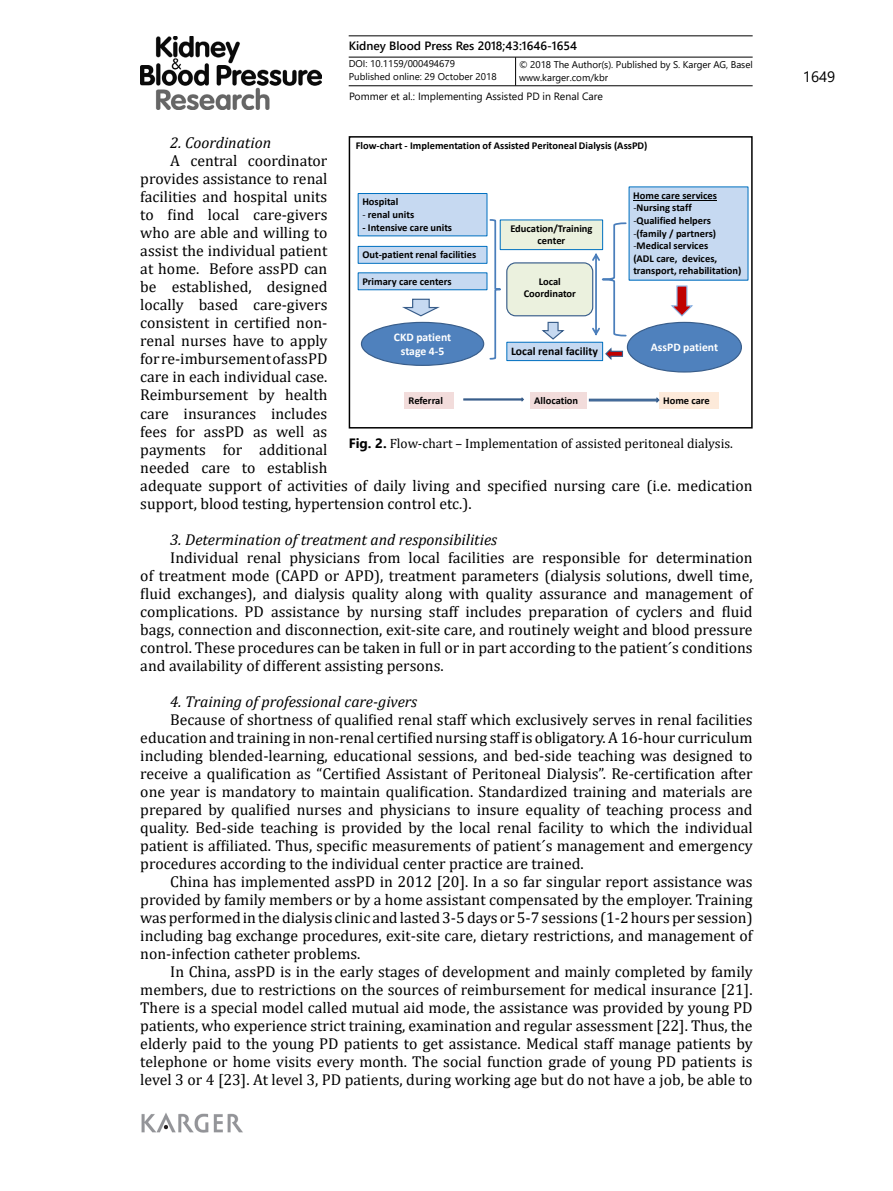
<style>
.page{position:relative;width:893px;height:1191px;background:#fff}
.page>*{position:absolute;margin:0;border:0;box-sizing:border-box;transform-origin:0 0}
.t1{font:15.75px/18px "Cambria";color:#000;text-align:justify}
.t2{font:italic 15.75px "Cambria";color:#000}
.t3{font:15px "Segoe UI";color:#000}
.t4{font:13.5px "Cambria";color:#000}
.t5{font:600 12px "Segoe UI";color:#000}
.t6{font:700 11.7px/14px "Calibri";color:#fff;text-align:center}
.t7{font:700 11.7px "Calibri";color:#000}
.t8{font:700 10.5px/12.6px "Calibri";color:#000;text-align:center}
.t9{font:10.5px "Segoe UI";color:#000}
.t10{font:9.75px/12.6px "Segoe UI";color:#000}
.s1{font-weight:400}
.s2{font-family:"Segoe UI";font-weight:700}
</style>
<div class="page">
<img style="left:140px;top:36px;width:181px;height:74px">
<hr style="left:349px;top:36px;width:404px;height:1px;background:#000">
<hr style="left:349px;top:57px;width:404px;height:1px;background:#000">
<hr style="left:349px;top:85px;width:404px;height:1px;background:#000">
<svg style="left:515px;top:57px;width:1px;height:28px"></svg>
<img style="left:141px;top:1113px;width:102px;height:20px">
<div style="left:404px;top:392px;width:50px;height:17px;background:#f2dcdb"></div>
<div style="left:530px;top:392px;width:56px;height:17px;background:#f2dcdb"></div>
<div style="left:659px;top:392px;width:59px;height:17px;background:#fdeada"></div>
<div style="left:358px;top:193px;width:129px;height:43px;background:#c6d9f1"></div>
<div style="left:358px;top:193px;width:129px;height:43px;border:1px solid #0070c0"></div>
<div style="left:358px;top:246px;width:129px;height:17px;background:#c6d9f1"></div>
<div style="left:358px;top:246px;width:129px;height:17px;border:1px solid #0070c0"></div>
<div style="left:358px;top:273px;width:129px;height:17px;background:#c6d9f1"></div>
<div style="left:358px;top:273px;width:129px;height:17px;border:1px solid #0070c0"></div>
<div style="left:361px;top:322px;width:123px;height:43px;background:#4f81bd;border-radius:50%"></div>
<div style="left:361px;top:322px;width:123px;height:44px;border:1px solid #385d8a;border-radius:50%"></div>
<svg style="left:403px;top:298px;width:37px;height:19px"></svg>
<div style="left:506px;top:262px;width:87px;height:54px;background:#ebf1de;border:1px solid #385d8a;border-radius:9px"></div>
<div style="left:629px;top:187px;width:119px;height:93px;background:#c6d9f1"></div>
<hr style="left:633px;top:200px;width:84px;height:1px;background:#000">
<div style="left:500px;top:220px;width:103px;height:30px;background:#ebf1de"></div>
<div style="left:500px;top:220px;width:103px;height:30px;border:1px solid #0070c0"></div>
<div style="left:507px;top:342px;width:96px;height:18px;background:#c6d9f1"></div>
<div style="left:507px;top:342px;width:96px;height:19px;border:1px solid #0070c0"></div>
<div style="left:627px;top:322px;width:114px;height:50px;background:#4f81bd;border-radius:50%"></div>
<div style="left:627px;top:322px;width:115px;height:50px;border:1px solid #385d8a;border-radius:50%"></div>
<svg style="left:463px;top:397px;width:61px;height:5px"></svg>
<svg style="left:588px;top:397px;width:72px;height:6px"></svg>
<svg style="left:489px;top:219px;width:13px;height:141px"></svg>
<svg style="left:592px;top:221px;width:35px;height:116px"></svg>
<svg style="left:541px;top:321px;width:24px;height:19px"></svg>
<svg style="left:671px;top:285px;width:22px;height:32px"></svg>
<svg style="left:605px;top:347px;width:19px;height:13px"></svg>
<div style="left:349px;top:136px;width:404px;height:292px;border:2px solid #000"></div>
<p class="t5" style="left:349px;top:35px;width:230px">Kidney Blood Press Res 2018;43:1646-1654</p>
<p class="t10" style="left:349px;top:57px;width:149px">DOI: 10.1159/000494679<br>Published online: 29 October 2018</p>
<p class="t10" style="left:519px;top:58px;width:235px">© 2018 The Author(s). Published by S. Karger AG, Basel www.karger.com/kbr</p>
<p class="t3" style="left:803px;top:62px;width:34px">1649</p>
<p class="t9" style="left:349px;top:87px;width:256px">Pommer et al.: Implementing Assisted PD in Renal Care</p>
<p class="t2" style="left:170px;top:132px;width:102px">2. Coordination</p>
<p class="t1" style="left:140px;top:152px;width:614px;text-align:left;text-indent:30px">A central coordinator<br>provides assistance to renal<br>facilities and hospital units<br>to find local care-givers<br>who are able and willing to<br>assist the individual patient<br>at home. Before assPD can<br>be established, designed<br>locally based care-givers<br>consistent in certified non-<br>renal nurses have to apply<br>for re-imbursement of assPD<br>care in each individual case.<br>Reimbursement by health<br>care insurances includes<br>fees for assPD as well as<br>payments for additional<br>needed care to establish<br>adequate support of activities of daily living and specified nursing care (i.e. medication support, blood testing, hypertension control etc.).</p>
<p class="t2" style="left:170px;top:528px;width:328px">3. Determination of treatment and responsibilities</p>
<p class="t1" style="left:140px;top:548px;width:614px;text-indent:30px">Individual renal physicians from local facilities are responsible for determination of treatment mode (CAPD or APD), treatment parameters (dialysis solutions, dwell time, fluid exchanges), and dialysis quality along with quality assurance and management of complications. PD assistance by nursing staff includes preparation of cyclers and fluid bags, connection and disconnection, exit-site care, and routinely weight and blood pressure control. These procedures can be taken in full or in part according to the patient´s conditions and availability of different assisting persons.</p>
<p class="t2" style="left:170px;top:690px;width:248px">4. Training of professional care-givers</p>
<p class="t1" style="left:140px;top:710px;width:614px;text-indent:30px">Because of shortness of qualified renal staff which exclusively serves in renal facilities education and training in non-renal certified nursing staff is obligatory. A 16-hour curriculum including blended-learning, educational sessions, and bed-side teaching was designed to receive a qualification as “Certified Assistant of Peritoneal Dialysis”. Re-certification after one year is mandatory to maintain qualification. Standardized training and materials are prepared by qualified nurses and physicians to insure equality of teaching process and quality. Bed-side teaching is provided by the local renal facility to which the individual patient is affiliated. Thus, specific measurements of patient´s management and emergency procedures according to the individual center practice are trained.</p>
<p class="t1" style="left:140px;top:872px;width:614px;text-indent:30px">China has implemented assPD in 2012 [20]. In a so far singular report assistance was provided by family members or by a home assistant compensated by the employer. Training was performed in the dialysis clinic and lasted 3-5 days or 5-7 sessions (1-2 hours per session) including bag exchange procedures, exit-site care, dietary restrictions, and management of non-infection catheter problems.</p>
<p class="t1" style="left:140px;top:962px;width:614px;text-indent:30px">In China, assPD is in the early stages of development and mainly completed by family members, due to restrictions on the sources of reimbursement for medical insurance [21].<br>There is a special model called mutual aid mode, the assistance was provided by young PD patients, who experience strict training, examination and regular assessment [22]. Thus, the elderly paid to the young PD patients to get assistance. Medical staff manage patients by telephone or home visits every month. The social function grade of young PD patients is level 3 or 4 [23]. At level 3, PD patients, during working age but do not have a job, be able to</p>
<p class="t8" style="left:356px;top:139px;width:293px">Flow-chart - Implementation of Assisted Peritoneal Dialysis (AssPD)</p>
<p class="t8" style="left:633px;top:189px;width:110px;text-align:left">Home care services <span class="s1">-</span>Nursing staff<br><span class="s1">-</span>Qualified helpers <span class="s1">-</span>(family / partners) <span class="s1">-</span>Medical services<br>(ADL care, devices, transport, rehabilitation)</p>
<p class="t8" style="left:362px;top:196px;width:38px">Hospital</p>
<p class="t8" style="left:362px;top:208px;width:53px"><span class="s1">-</span> renal units</p>
<p class="t8" style="left:362px;top:221px;width:91px">- Intensive care units</p>
<p class="t8" style="left:362px;top:248px;width:115px">Out-patient renal facilities</p>
<p class="t8" style="left:362px;top:275px;width:91px">Primary care centers</p>
<p class="t8" style="left:510px;top:222px;width:84px">Education/Training center</p>
<p class="t8" style="left:524px;top:275px;width:54px">Local<br>Coordinator</p>
<p class="t6" style="left:394px;top:330px;width:59px">CKD patient stage 4-5</p>
<p class="t7" style="left:511px;top:344px;width:88px">Local renal facility</p>
<p class="t6" style="left:651px;top:340px;width:69px">AssPD patient</p>
<p class="t8" style="left:409px;top:394px;width:36px">Referral</p>
<p class="t8" style="left:534px;top:394px;width:46px">Allocation</p>
<p class="t8" style="left:663px;top:394px;width:48px">Home care</p>
<p class="t4" style="left:349px;top:435px;width:386px"><span class="s2">Fig. 2.</span> Flow-chart – Implementation of assisted peritoneal dialysis.</p>
</div>
